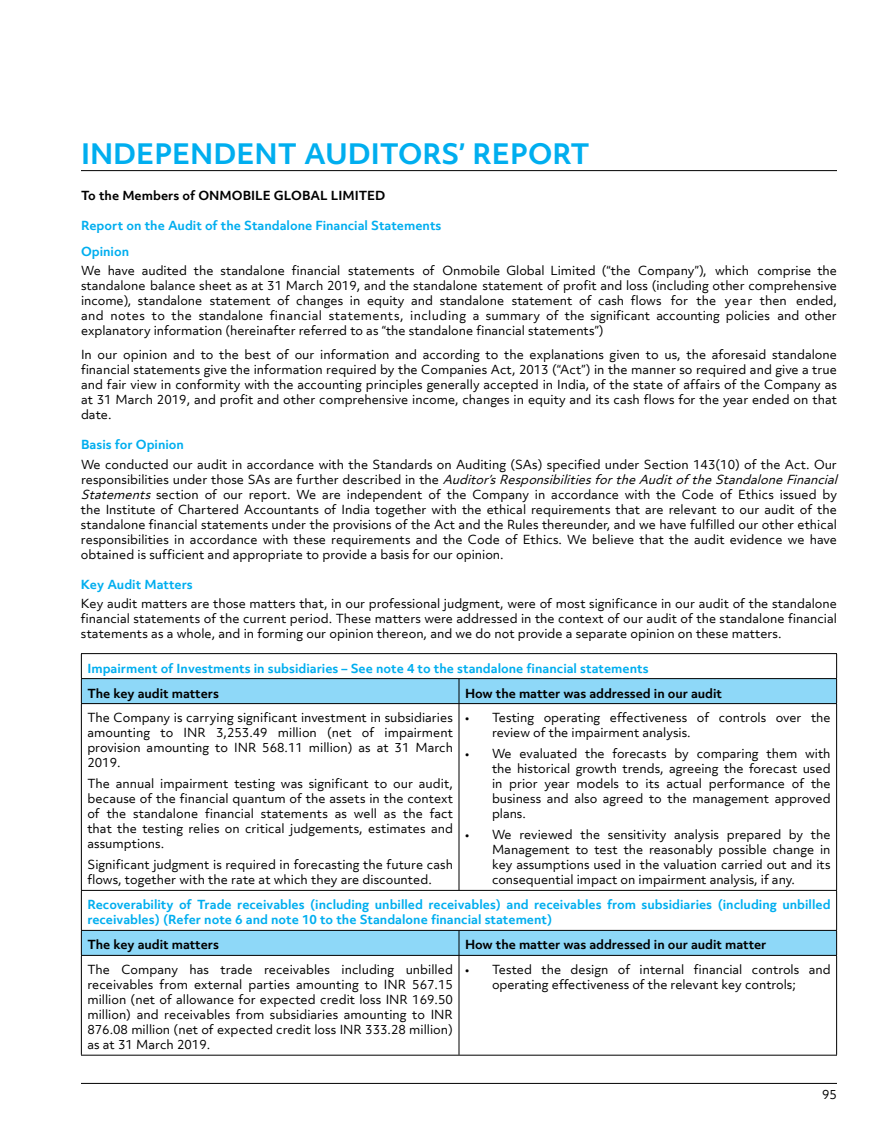
<style>
.page{position:relative;width:891px;height:1134px;background:#fff}
.page>*{position:absolute;margin:0;border:0;box-sizing:border-box;transform-origin:0 0}
.t1{font:700 27px "Objektiv Mk 3 W03";color:#00aeef}
.t2{font:12px/15px "Objektiv Mk 3 W03";color:#000;text-align:justify}
.t3{font:700 12px/25.5px "Objektiv Mk 3 W03";color:#00aeef}
.t4{font:700 12px "Objektiv Mk 3 W03";letter-spacing:-.005em;color:#000}
.s1{font-weight:700;color:#00aeef}
.s2{font-style:italic}
.s3{color:#000}
</style>
<div class="page">
<hr style="left:81px;top:1083px;width:756px;height:1px;background:#000">
<hr style="left:81px;top:170px;width:756px;height:1px;background:#000">
<svg style="left:82px;top:679px;width:754px;height:276px"></svg>
<hr style="left:81px;top:653px;width:378px;height:1px;background:#000">
<hr style="left:459px;top:653px;width:378px;height:1px;background:#000">
<hr style="left:81px;top:678px;width:378px;height:1px;background:#000">
<svg style="left:81px;top:654px;width:1px;height:49px"></svg>
<hr style="left:459px;top:678px;width:378px;height:1px;background:#000">
<svg style="left:459px;top:679px;width:1px;height:24px"></svg>
<svg style="left:836px;top:654px;width:1px;height:49px"></svg>
<hr style="left:81px;top:703px;width:378px;height:1px;background:#000">
<hr style="left:81px;top:704px;width:1px;height:186px;background:#000">
<hr style="left:459px;top:703px;width:378px;height:1px;background:#000">
<hr style="left:459px;top:704px;width:1px;height:186px;background:#000">
<hr style="left:836px;top:704px;width:1px;height:186px;background:#000">
<hr style="left:81px;top:890px;width:378px;height:1px;background:#000">
<hr style="left:81px;top:891px;width:1px;height:39px;background:#000">
<hr style="left:459px;top:890px;width:378px;height:1px;background:#000">
<hr style="left:836px;top:891px;width:1px;height:39px;background:#000">
<hr style="left:81px;top:930px;width:378px;height:1px;background:#000">
<svg style="left:81px;top:931px;width:1px;height:24px"></svg>
<hr style="left:459px;top:930px;width:378px;height:1px;background:#000">
<svg style="left:459px;top:931px;width:1px;height:24px"></svg>
<svg style="left:836px;top:931px;width:1px;height:24px"></svg>
<hr style="left:81px;top:955px;width:378px;height:1px;background:#000">
<hr style="left:81px;top:956px;width:1px;height:99px;background:#000">
<hr style="left:459px;top:955px;width:378px;height:1px;background:#000">
<hr style="left:459px;top:956px;width:1px;height:99px;background:#000">
<hr style="left:836px;top:956px;width:1px;height:99px;background:#000">
<hr style="left:81px;top:1055px;width:378px;height:1px;background:#000">
<hr style="left:459px;top:1055px;width:378px;height:1px;background:#000">
<p class="t1" style="left:81px;top:135px;width:510px">INDEPENDENT AUDITORS’ REPORT</p>
<p class="t4" style="left:81px;top:187px;width:140px">To the Members of Onmo</p>
<p class="t4" style="left:243px;top:187px;width:97px">bi le Global Limited</p>
<p class="t3" style="left:81px;top:213px;width:362px">Report on the Audit of the Standalone Financial Statements<br>Opinion</p>
<p class="t2" style="left:81px;top:263px;width:758px">We have audited the standalone financial statements of Onmobile Global Limited (“the Company”), which comprise the standalone balance sheet as at 31 March 2019, and the standalone statement of profit and loss (including other comprehensive income), standalone statement of changes in equity and standalone statement of cash flows for the year then ended, and notes to the standalone financial statements, including a summary of the significant accounting policies and other explanatory information (hereinafter referred to as “the standalone financial statements”)</p>
<p class="t2" style="left:81px;top:347px;width:758px">In our opinion and to the best of our information and according to the explanations given to us, the aforesaid standalone financial statements give the information required by the Companies Act, 2013 (“Act”) in the manner so required and give a true and fair view in conformity with the accounting principles generally accepted in India, of the state of affairs of the Company as at 31 March 2019, and profit and other comprehensive income, changes in equity and its cash flows for the year ended on that date.</p>
<p class="t2" style="left:81px;top:435px;width:758px;line-height:19.5px"><span class="s1">Basis for Opinion<br></span>We conducted our audit in accordance with the Standards on Auditing (SAs) specified under Section 143(10) of the Act. Our</p>
<p class="t2" style="left:81px;top:472px;width:762px;text-align:left">r e s p o n s i b i l i t i e s u n d e r t h o s e S A s a r e fu r t h e r d e s c r i b e d i n t h e <span class="s2">Auditor’sResponsibilitiesfortheAuditoftheStandaloneFinancial Statements</span> section of our report. We are independent of the Company in accordance with the Code of Ethics issued by the Institute of Chartered Accountants of India together with the ethical requirements that are relevant to our audit of the standalone financial statements under the provisions of the Act and the Rules thereunder, and we have fulfilled our other ethical responsibilities in accordance with these requirements and the Code of Ethics. We believe that the audit evidence we have obtained is sufficient and appropriate to provide a basis for our opinion.</p>
<p class="t2" style="left:81px;top:574px;width:758px;line-height:19.5px"><span class="s1">Key Audit Matters<br></span>Key audit matters are those matters that, in our professional judgment, were of most significance in our audit of the standalone</p>
<p class="t2" style="left:81px;top:611px;width:758px">financial statements of the current period. These matters were addressed in the context of our audit of the standalone financial statements as a whole, and in forming our opinion thereon, and we do not provide a separate opinion on these matters.</p>
<p class="t3" style="left:87px;top:655px;width:563px;line-height:25px">Impairment of Investments in subsidiaries – See note 4 to the standalone financial statements<br><span class="s3">The key audit matters</span></p>
<p class="t4" style="left:465px;top:685px;width:259px">How the matter was addressed in our audit</p>
<p class="t2" style="left:87px;top:710px;width:367px">The Company is carrying significant investment in subsidiaries amounting to INR 3,253.49 million (net of impairment provision amounting to INR 568.11 million) as at 31 March 2019.</p>
<p class="t2" style="left:87px;top:776px;width:367px">The annual impairment testing was significant to our audit, because of the financial quantum of the assets in the context of the standalone financial statements as well as the fact that the testing relies on critical judgements, estimates and assumptions.</p>
<p class="t2" style="left:87px;top:857px;width:367px">Significant judgment is required in forecasting the future cash flows, together with the rate at which they are discounted.</p>
<p class="t2" style="left:492px;top:710px;width:340px;text-indent:-27px">• Testing operating effectiveness of controls over the review of the impairment analysis.</p>
<p class="t2" style="left:492px;top:746px;width:340px;text-indent:-27px">• We evaluated the forecasts by comparing them with the historical growth trends, agreeing the forecast used in prior year models to its actual performance of the business and also agreed to the management approved plans.</p>
<p class="t2" style="left:492px;top:827px;width:340px;text-indent:-27px">• We reviewed the sensitivity analysis prepared by the Management to test the reasonably possible change in key assumptions used in the valuation carried out and its consequential impact on impairment analysis, if any.</p>
<p class="t3" style="left:87px;top:897px;width:745px;line-height:15px">Recoverability of Trade receivables (including unbilled receivables) and receivables from subsidiaries (including unbilled receivables) (Refer note 6 and note 10 to the Standalone financial statement)</p>
<p class="t4" style="left:87px;top:936px;width:133px">The key audit matters</p>
<p class="t4" style="left:465px;top:936px;width:303px">How the matter was addressed in our audit matter</p>
<p class="t2" style="left:87px;top:962px;width:367px">The Company has trade receivables including unbilled receivables from external parties amounting to INR 567.15 million (net of allowance for expected credit loss INR 169.50 million) and receivables from subsidiaries amounting to INR 876.08 million (net of expected credit loss INR 333.28 million) as at 31 March 2019.</p>
<p class="t2" style="left:492px;top:962px;width:340px;text-indent:-27px">• Tested the design of internal financial controls and operating effectiveness of the relevant key controls;</p>
<p class="t2" style="left:822px;top:1087px;width:16px">95</p>
</div>
